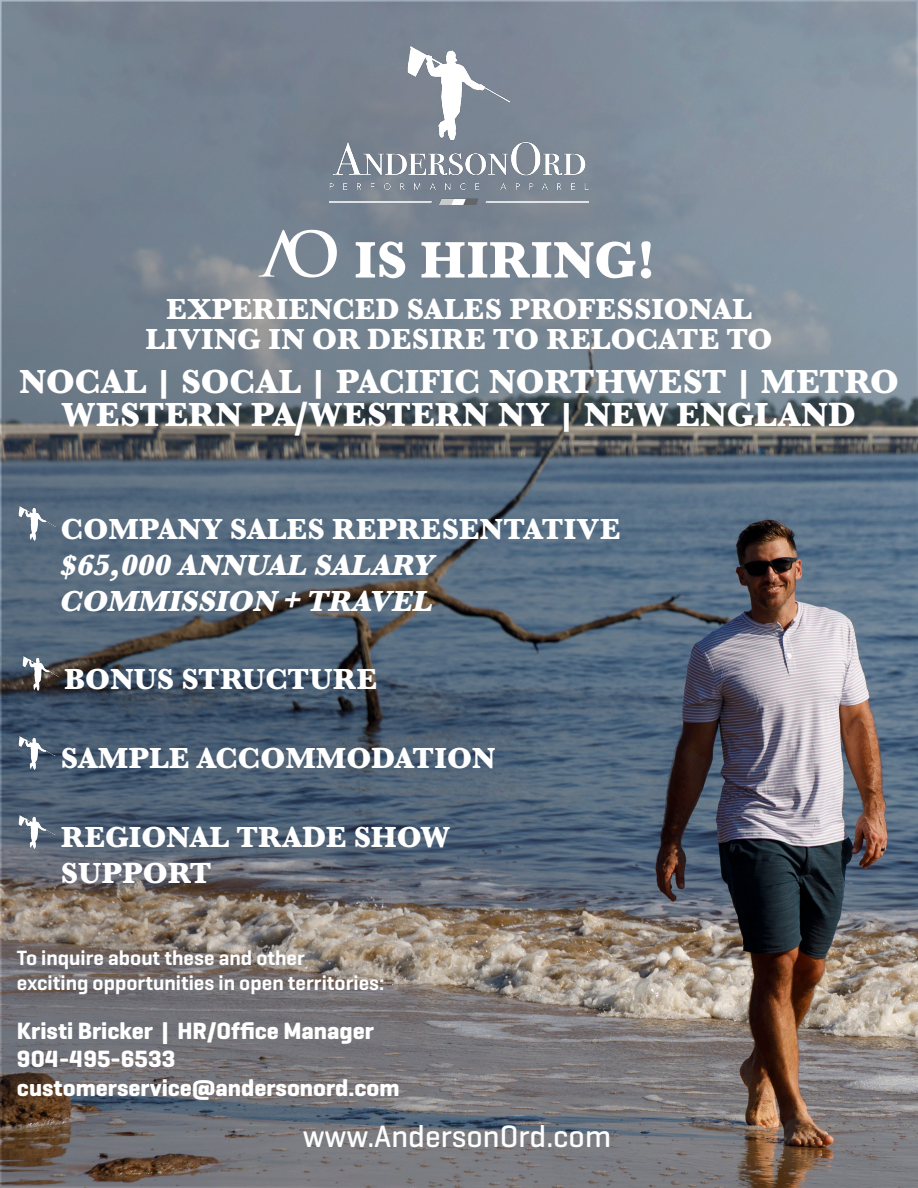
<style>
.page{position:relative;width:918px;height:1188px;background:#fff}
.page>*{position:absolute;margin:0;border:0;box-sizing:border-box;transform-origin:0 0}
.t1{font:53.1px "Baskerville URW Ult Bol";color:#fff}
.t2{font:34.5px/33px "Baskerville URW Ult Bol";color:#fff;text-align:center}
.t3{font:500 31.5px "Geogrotesque Cyr";color:#fff}
.t4{font:30px "Baskerville URW Ult Bol";color:#fff}
.t5{font:30px "Baskerville URW Ult Bol Obl";color:#fff}
.t6{font:700 24px "Geogrotesque Cyr";color:#fff}
.t7{font:600 21px "Geogrotesque Cyr";color:#fff}
</style>
<div class="page">
<img style="left:0;top:0;width:918px;height:1188px">
<img style="left:329px;top:46px;width:260px;height:158px">
<img style="left:19px;top:736px;width:37px;height:33px">
<img style="left:19px;top:815px;width:37px;height:34px">
<img style="left:22px;top:657px;width:37px;height:33px">
<img style="left:19px;top:507px;width:37px;height:33px">
<svg style="left:259px;top:230px;width:78px;height:48px"></svg>
<p class="t1" style="left:354px;top:219px;width:303px">IS HIRING!</p>
<p class="t4" style="left:166px;top:286px;width:587px">EXPERIENCED SALES PROFESSIONAL</p>
<p class="t4" style="left:145px;top:316px;width:629px">LIVING IN OR DESIRE TO RELOCATE TO</p>
<p class="t2" style="left:19px;top:364px;width:881px">NOCAL | SOCAL | PACIFIC NORTHWEST | METRO<br>WESTERN PA/WESTERN NY | NEW ENGLAND</p>
<p class="t4" style="left:61px;top:506px;width:561px">COMPANY SALES REPRESENTATIVE</p>
<p class="t5" style="left:61px;top:547px;width:375px">$65,000 ANNUAL SALARY</p>
<p class="t5" style="left:61px;top:583px;width:374px">COMMISSION + TRAVEL</p>
<p class="t4" style="left:64px;top:656px;width:314px">BONUS STRUCTURE</p>
<p class="t4" style="left:61px;top:735px;width:436px">SAMPLE ACCOMMODATION</p>
<p class="t4" style="left:61px;top:815px;width:390px">REGIONAL TRADE SHOW</p>
<p class="t4" style="left:61px;top:851px;width:152px">SUPPORT</p>
<p class="t7" style="left:17px;top:945px;width:290px">To inquire about these and other</p>
<p class="t7" style="left:17px;top:970px;width:369px">exciting opportunities in open territories:</p>
<p class="t6" style="left:17px;top:1016px;width:359px">Kristi Bricker | HR/Office Manager</p>
<p class="t6" style="left:17px;top:1044px;width:160px">904-495-6533</p>
<p class="t6" style="left:17px;top:1073px;width:384px">customerservice@andersonord.com</p>
<p class="t3" style="left:303px;top:1116px;width:310px">www.AndersonOrd.com</p>
</div>
